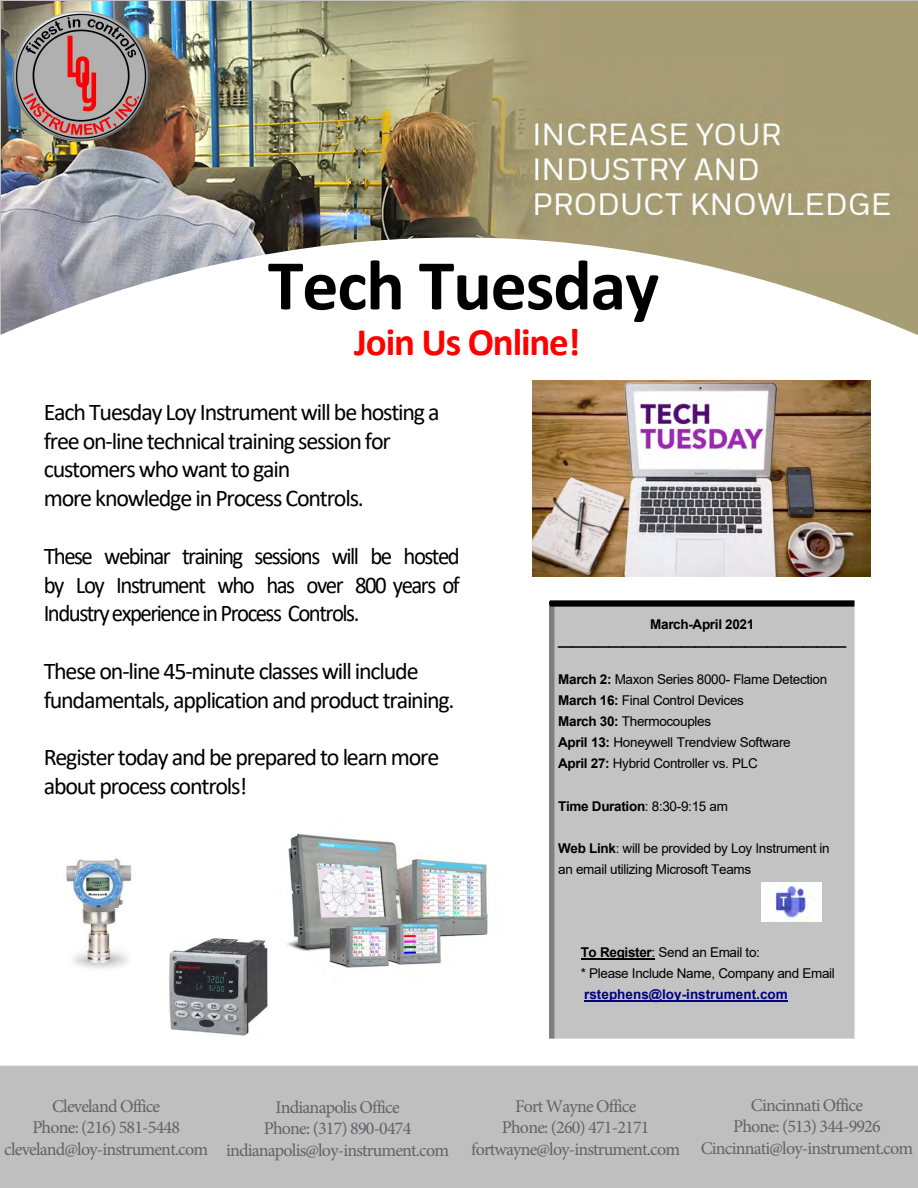
<style>
.page{position:relative;width:918px;height:1188px;background:#bfbfbf}
.page>*{position:absolute;margin:0;border:0;box-sizing:border-box;transform-origin:0 0}
.t1{font:700 72px "Calibri";letter-spacing:-.015em;color:#000}
.t2{font:700 39px "Calibri";letter-spacing:-.03em;color:#f00}
.t3{font:24px/28.8px "Calibri";letter-spacing:-.05em;color:#000}
.t4{font:18px/21.6px "Minion Pro";letter-spacing:-.045em;color:#626365;text-align:center}
.t5{font:13.5px/21px "Arial";letter-spacing:-.025em;color:#000}
.t6{font:700 13.5px/16.2px "Arial";letter-spacing:-.025em;color:#000;text-align:center}
.t7{font:700 13.5px "Arial";color:#000080}
.s1{font-weight:700}
.s2{font-weight:400}
</style>
<div class="page">
<img style="left:2px;top:1px;width:915px;height:236px">
<div style="left:1px;top:237px;width:916px;height:829px;background:#fff"></div>
<img style="left:532px;top:380px;width:339px;height:196px">
<img style="left:542px;top:592px;width:317px;height:455px">
<hr style="left:581px;top:958px;width:74px;height:2px;background:#000">
<hr style="left:584px;top:1001px;width:204px;height:1px;background:#000080">
<img style="left:761px;top:883px;width:61px;height:38px">
<img style="left:169px;top:939px;width:98px;height:96px">
<img style="left:272px;top:818px;width:232px;height:164px">
<img style="left:34px;top:856px;width:130px;height:116px">
<img style="left:6px;top:6px;width:150px;height:144px">
<h1 class="t1" style="left:268px;top:234px;width:393px">Tech Tuesday</h1>
<h2 class="t2" style="left:354px;top:315px;width:228px">Join Us Online!</h2>
<p class="t3" style="left:44px;top:397px;width:398px">Each Tuesday Loy Instrument will be hosting a free on-line technical training session for customers who want to gain<br>more knowledge in Process Controls.</p>
<p class="t3" style="left:44px;top:541px;width:418px;text-align:justify">These webinar training sessions will be hosted by Loy Instrument who has over 800 years of Industry experience in Process Controls.</p>
<p class="t3" style="left:44px;top:656px;width:412px">These on-line 45-minute classes will include fundamentals, application and product training.</p>
<p class="t3" style="left:44px;top:742px;width:397px">Register today and be prepared to learn more about process controls!</p>
<p class="t6" style="left:558px;top:616px;width:290px">March-April 2021 ________________________________________</p>
<p class="t5" style="left:558px;top:669px;width:271px"><span class="s1">March 2:</span> Maxon Series 8000- Flame Detection <span class="s1">March 16:</span> Final Control Devices<br><span class="s1">March 30:</span> Thermocouples<br><span class="s1">April 13:</span> Honeywell Trendview Software<br><span class="s1">April 27:</span> Hybrid Controller vs. PLC</p>
<p class="t6" style="left:558px;top:798px;width:171px">Time Duration<span class="s2">: 8:30-9:15 am</span></p>
<p class="t5" style="left:558px;top:837px;width:273px"><span class="s1">Web Link</span>: will be provided by Loy Instrument in an email utilizing Microsoft Teams</p>
<p class="t5" style="left:581px;top:942px;width:256px"><span class="s1">To Register</span>: Send an Email to:<br>* Please Include Name, Company and Email</p>
<p class="t7" style="left:584px;top:985px;width:205px">rstephens@loy-instrument.com</p>
<p class="t4" style="left:4px;top:1095px;width:205px">Cleveland Office<br>Phone: (216) 581-5448 cleveland@loy-instrument.com</p>
<p class="t4" style="left:471px;top:1095px;width:210px">Fort Wayne Office<br>Phone: (260) 471-2171 fortwayne@loy-instrument.com</p>
<p class="t4" style="left:226px;top:1096px;width:225px">Indianapolis Office<br>Phone: (317) 890-0474 indianapolis@loy-instrument.com</p>
<p class="t4" style="left:701px;top:1094px;width:214px">Cincinnati Office<br>Phone: (513) 344-9926<br>Cincinnati@loy-instrument.com</p>
</div>
